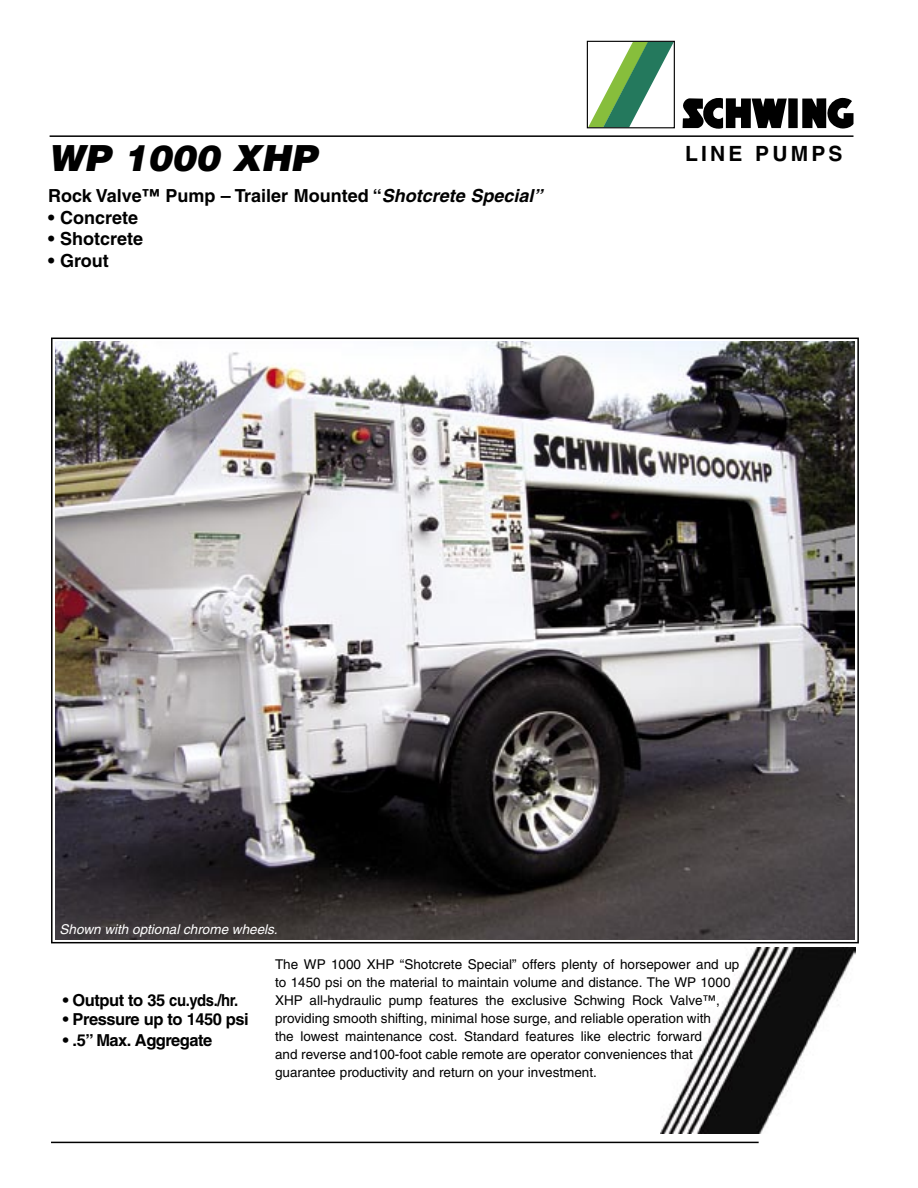
<style>
.page{position:relative;width:918px;height:1188px;background:#fff}
.page>*{position:absolute;margin:0;border:0;box-sizing:border-box;transform-origin:0 0}
.t1{font:italic 900 36px "Helvetica";color:#000}
.t2{font:700 21px "Helvetica";letter-spacing:.15em;color:#000}
.t3{font:700 18px "Helvetica";color:#000}
.Truck{font:700 16.5px "Helvetica";letter-spacing:-.03em;color:#000}
.t4{font:13.5px/18px "Helvetica";color:#000}
.t5{font:italic 13.5px "Helvetica";color:#fff}
.s1{font-style:italic}
</style>
<div class="page">
<img style="left:55px;top:342px;width:800px;height:597px">
<img style="left:661px;top:948px;width:194px;height:185px">
<hr style="left:50px;top:135px;width:803px;height:2px;background:#000">
<svg style="left:589px;top:43px;width:84px;height:83px"></svg>
<div style="left:587px;top:41px;width:88px;height:87px;border:1px solid #000"></div>
<div style="left:788px;top:98px;width:10px;height:30px;background:#000"></div>
<svg style="left:802px;top:98px;width:52px;height:31px"></svg>
<svg style="left:682px;top:98px;width:105px;height:31px"></svg>
<hr style="left:51px;top:1142px;width:708px;height:1px;background:#000">
<p class="t1" style="left:48px;top:135px;width:270px">WP 1000 XHP</p>
<p class="t3" style="left:48px;top:185px;width:496px">Rock Valve™ Pump – Trailer Mounted “<span class="s1">Shotcrete Special”</span></p>
<p class="t3" style="left:48px;top:206px;width:91px">• Concrete</p>
<p class="t3" style="left:48px;top:228px;width:96px">• Shotcrete</p>
<p class="t3" style="left:48px;top:250px;width:62px">• Grout</p>
<p class="t2" style="left:685px;top:140px;width:159px">LINE PUMPS</p>
<p class="t5" style="left:60px;top:921px;width:219px">Shown with optional chrome wheels.</p>
<p class="Truck" style="left:63px;top:990px;width:177px">• Output to 35 cu.yds./hr.</p>
<p class="Truck" style="left:63px;top:1009px;width:188px">• Pressure up to 1450 psi</p>
<p class="Truck" style="left:63px;top:1030px;width:151px">• .5” Max. Aggregate</p>
<p class="t4" style="left:275px;top:955px;width:466px">The WP 1000 XHP “Shotcrete Special” offers plenty of horsepower and up to 1450 psi on the material to maintain volume and distance. The WP 1000<br>XHP all-hydraulic pump features the exclusive Schwing Rock Valve™, providing smooth shifting, minimal hose surge, and reliable operation with<br>the lowest maintenance cost. Standard features like electric forward<br>and reverse and100-foot cable remote are operator conveniences that guarantee productivity and return on your investment.</p>
</div>
